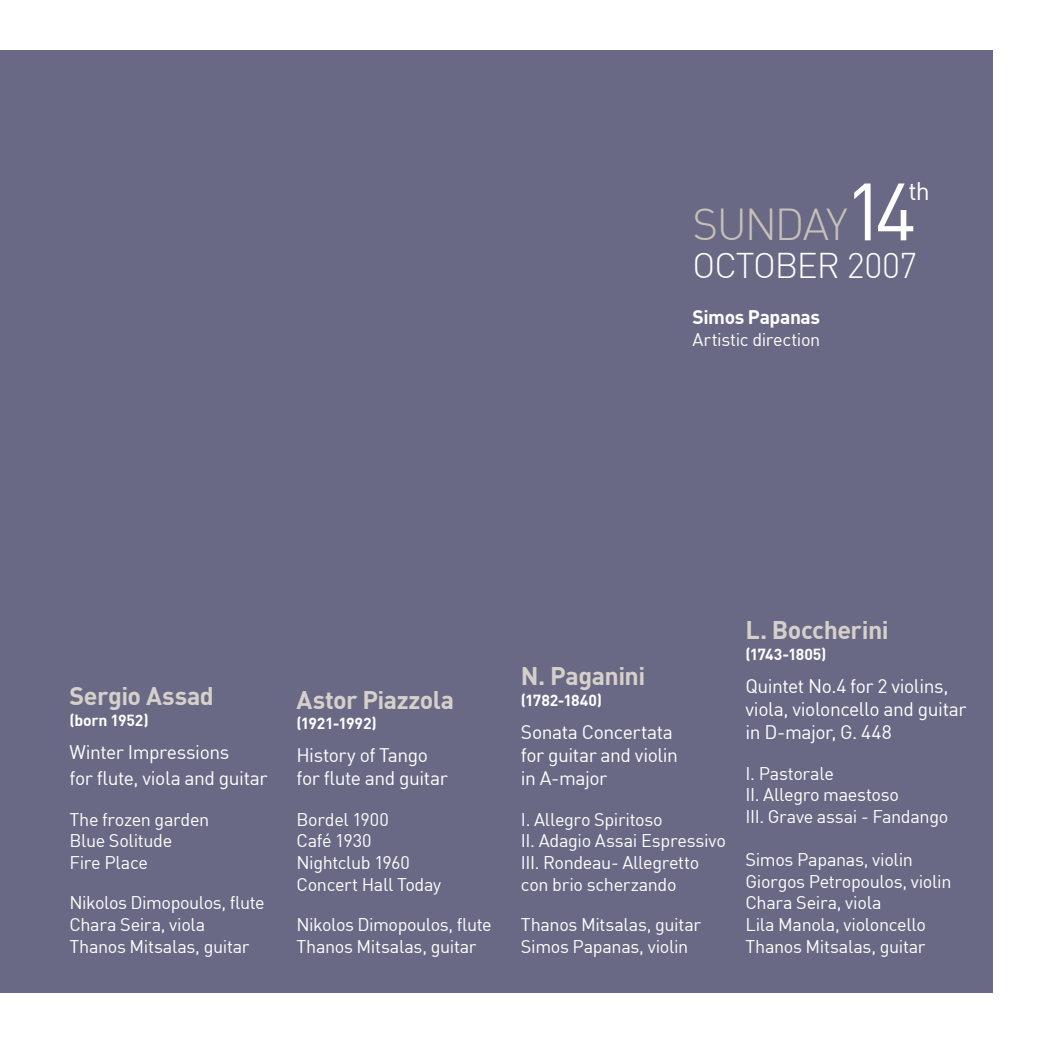
<style>
.page{position:relative;width:1042px;height:1042px;background:#fff}
.page>*{position:absolute;margin:0;border:0;box-sizing:border-box;transform-origin:0 0}
.t1{font:79.8px "DIN Greek";color:#fff}
.t2{font:300 43.75px "DIN Greek";letter-spacing:-.05em;color:#c7c0b8}
.t3{font:300 35px "DIN Greek";letter-spacing:-.03em;color:#fff}
.t4{font:700 25.03px "DIN Greek";letter-spacing:-.02em;color:#d6d0ca}
.t5{font:25.03px "DIN Greek";color:#fff}
.t6{font:19.25px/23.1px "DIN Greek";letter-spacing:-.025em;color:#fff}
.t7{font:700 19.25px "DIN Greek";letter-spacing:-.02em;color:#fff}
.t8{font:18.03px/21.7px "DIN Greek";letter-spacing:-.02em;color:#fff}
.t9{font:700 15.75px "DIN Greek";letter-spacing:-.01em;color:#fff}
.t10{font:700 15.75px "DIN Greek";letter-spacing:-.03em;color:#fff}
</style>
<div class="page">
<div style="left:0;top:50px;width:992px;height:942px;background:#696985"></div>
<h3 class="t5" style="left:908px;top:176px;width:23px">th</h3>
<h1 class="t1" style="left:844px;top:166px;width:74px">14</h1>
<h2 class="t2" style="left:692px;top:199px;width:157px">SUNDAY</h2>
<h3 class="t3" style="left:692px;top:246px;width:226px">OCTOBER 2007</h3>
<p class="t7" style="left:692px;top:306px;width:129px">Simos Papanas</p>
<p class="t8" style="left:692px;top:328px;width:129px">Artistic direction</p>
<h3 class="t4" style="left:69px;top:681px;width:146px">Sergio Assad</h3>
<p class="t9" style="left:69px;top:711px;width:81px">(born 1952)</p>
<p class="t6" style="left:69px;top:739px;width:200px;line-height:26.2px">Winter Impressions<br>for flute, viola and guitar</p>
<p class="t8" style="left:69px;top:808px;width:141px">The frozen garden<br>Blue Solitude<br>Fire Place</p>
<p class="t8" style="left:69px;top:892px;width:197px">Nikolos Dimopoulos, flute<br>Chara Seira, viola<br>Thanos Mitsalas, guitar</p>
<h3 class="t4" style="left:296px;top:685px;width:159px">Astor Piazzola</h3>
<p class="t9" style="left:296px;top:714px;width:82px">(1921-1992)</p>
<p class="t6" style="left:296px;top:743px;width:153px">History of Tango for flute and guitar</p>
<p class="t8" style="left:296px;top:808px;width:146px">Bordel 1900<br>Café 1930<br>Nightclub 1960<br>Concert Hall Today</p>
<p class="t8" style="left:296px;top:914px;width:197px">Nikolos Dimopoulos, flute<br>Thanos Mitsalas, guitar</p>
<h3 class="t4" style="left:521px;top:661px;width:126px">N. Paganini</h3>
<p class="t9" style="left:521px;top:691px;width:83px">(1782-1840)</p>
<p class="t6" style="left:521px;top:720px;width:159px">Sonata Concertata for guitar and violin in A-major</p>
<p class="t8" style="left:521px;top:808px;width:206px">I. Allegro Spiritoso<br>II. Adagio Assai Espressivo<br>III. Rondeau- Allegretto con brio scherzando</p>
<p class="t8" style="left:521px;top:914px;width:181px">Thanos Mitsalas, guitar<br>Simos Papanas, violin</p>
<h3 class="t4" style="left:745px;top:615px;width:145px">L. Boccherini</h3>
<p class="t10" style="left:745px;top:645px;width:82px">(1743-1805)</p>
<p class="t6" style="left:745px;top:674px;width:222px">Quintet No.4 for 2 violins, viola, violoncello and guitar in D-major, G. 448</p>
<p class="t8" style="left:745px;top:762px;width:204px">I. Pastorale<br>II. Allegro maestoso<br>III. Grave assai - Fandango</p>
<p class="t8" style="left:745px;top:849px;width:207px">Simos Papanas, violin<br>Giorgos Petropoulos, violin<br>Chara Seira, viola<br>Lila Manola, violoncello<br>Thanos Mitsalas, guitar</p>
</div>
